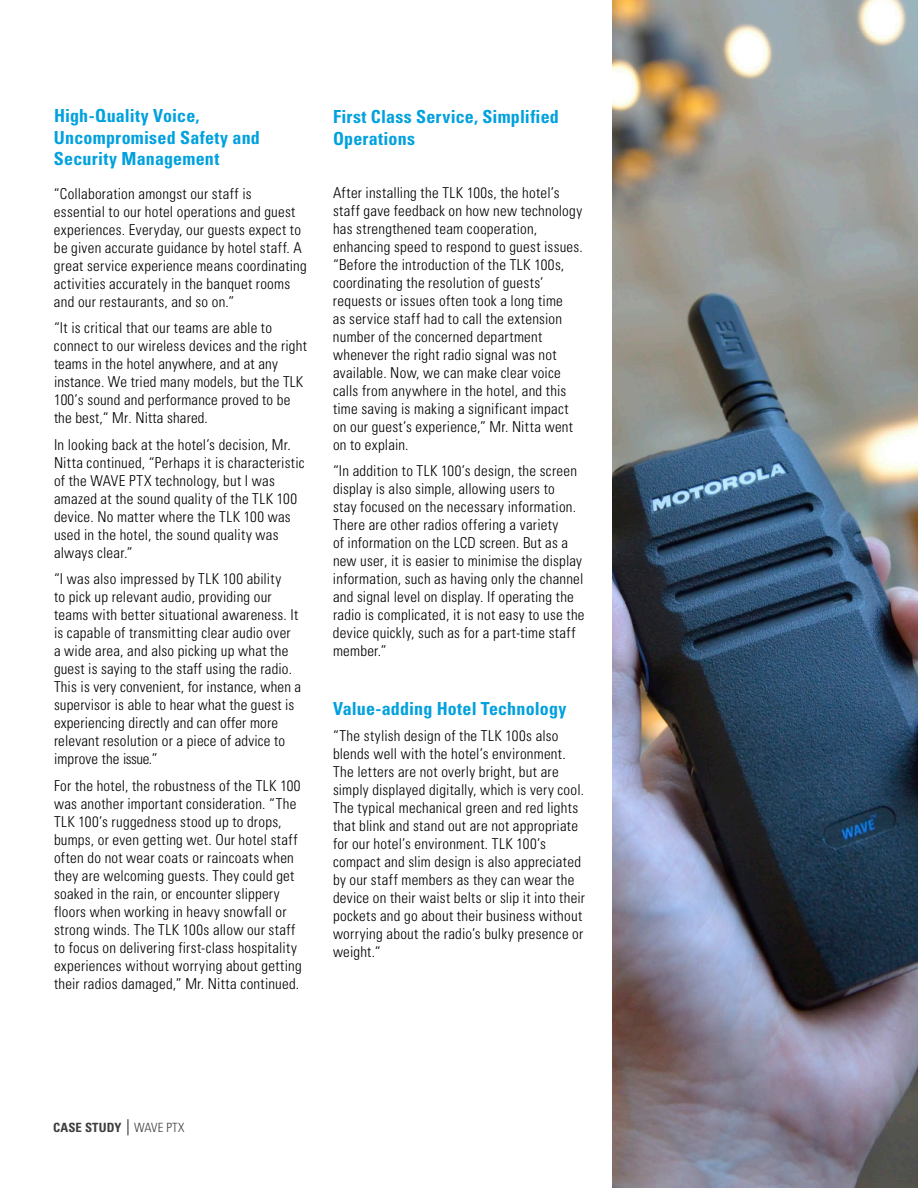
<style>
.page{position:relative;width:918px;height:1188px;background:#fff}
.page>*{position:absolute;margin:0;border:0;box-sizing:border-box;transform-origin:0 0}
.t1{font:700 condensed 18px/21.6px "Univers";letter-spacing:.01em;color:#00a1de}
.t2{font:300 condensed 15px/18px "Univers";letter-spacing:.015em;color:#000}
.t3{font:700 condensed 12.75px "Univers LT Std";letter-spacing:.01em;color:#3d3d3b}
.s1{font-weight:300}
</style>
<div class="page">
<svg style="left:128px;top:1119px;width:1px;height:16px"></svg>
<img style="left:612px;top:0;width:306px;height:1188px">
<p class="t1" style="left:54px;top:105px;width:207px">High-Quality Voice,<br>Uncompromised Safety and<br>Security Management</p>
<p class="t2" style="left:54px;top:185px;width:254px">“Collaboration amongst our staff is<br>essential to our hotel operations and guest experiences. Everyday, our guests expect to be given accurate guidance by hotel staff. A great service experience means coordinating activities accurately in the banquet rooms and our restaurants, and so on.”</p>
<p class="t2" style="left:54px;top:319px;width:254px">“It is critical that our teams are able to connect to our wireless devices and the right teams in the hotel anywhere, and at any instance. We tried many models, but the TLK 100’s sound and performance proved to be the best,“ Mr. Nitta shared.</p>
<p class="t2" style="left:54px;top:436px;width:252px">In looking back at the hotel’s decision, Mr.<br>Nitta continued, “Perhaps it is characteristic of the WAVE PTX technology, but I was amazed at the sound quality of the TLK 100 device. No matter where the TLK 100 was used in the hotel, the sound quality was always clear.”</p>
<p class="t2" style="left:54px;top:570px;width:249px">“I was also impressed by TLK 100 ability<br>to pick up relevant audio, providing our teams with better situational awareness. It is capable of transmitting clear audio over<br>a wide area, and also picking up what the guest is saying to the staff using the radio.<br>This is very convenient, for instance, when a supervisor is able to hear what the guest is experiencing directly and can offer more relevant resolution or a piece of advice to improve the issue.”</p>
<p class="t2" style="left:54px;top:777px;width:249px">For the hotel, the robustness of the TLK 100 was another important consideration. “The TLK 100’s ruggedness stood up to drops, bumps, or even getting wet. Our hotel staff often do not wear coats or raincoats when they are welcoming guests. They could get soaked in the rain, or encounter slippery floors when working in heavy snowfall or strong winds. The TLK 100s allow our staff to focus on delivering first-class hospitality experiences without worrying about getting their radios damaged,” Mr. Nitta continued.</p>
<p class="t1" style="left:333px;top:106px;width:227px">First Class Service, Simplified<br>Operations</p>
<p class="t2" style="left:333px;top:184px;width:251px">After installing the TLK 100s, the hotel’s staff gave feedback on how new technology has strengthened team cooperation, enhancing speed to respond to guest issues. “Before the introduction of the TLK 100s, coordinating the resolution of guests’ requests or issues often took a long time<br>as service staff had to call the extension number of the concerned department whenever the right radio signal was not available. Now, we can make clear voice calls from anywhere in the hotel, and this time saving is making a significant impact on our guest’s experience,” Mr. Nitta went on to explain.</p>
<p class="t2" style="left:333px;top:462px;width:253px">“In addition to TLK 100’s design, the screen display is also simple, allowing users to<br>stay focused on the necessary information.<br>There are other radios offering a variety<br>of information on the LCD screen. But as a new user, it is easier to minimise the display information, such as having only the channel and signal level on display. If operating the radio is complicated, it is not easy to use the device quickly, such as for a part-time staff member.”</p>
<p class="t1" style="left:333px;top:698px;width:235px">Value-adding Hotel Technology</p>
<p class="t2" style="left:333px;top:727px;width:254px">“The stylish design of the TLK 100s also blends well with the hotel’s environment.<br>The letters are not overly bright, but are simply displayed digitally, which is very cool.<br>The typical mechanical green and red lights that blink and stand out are not appropriate for our hotel’s environment. TLK 100’s compact and slim design is also appreciated by our staff members as they can wear the device on their waist belts or slip it into their pockets and go about their business without worrying about the radio’s bulky presence or weight.“</p>
<p class="t3" style="left:53px;top:1120px;width:133px">CASE STUDY <span class="s1">WAVE PTX</span></p>
</div>
